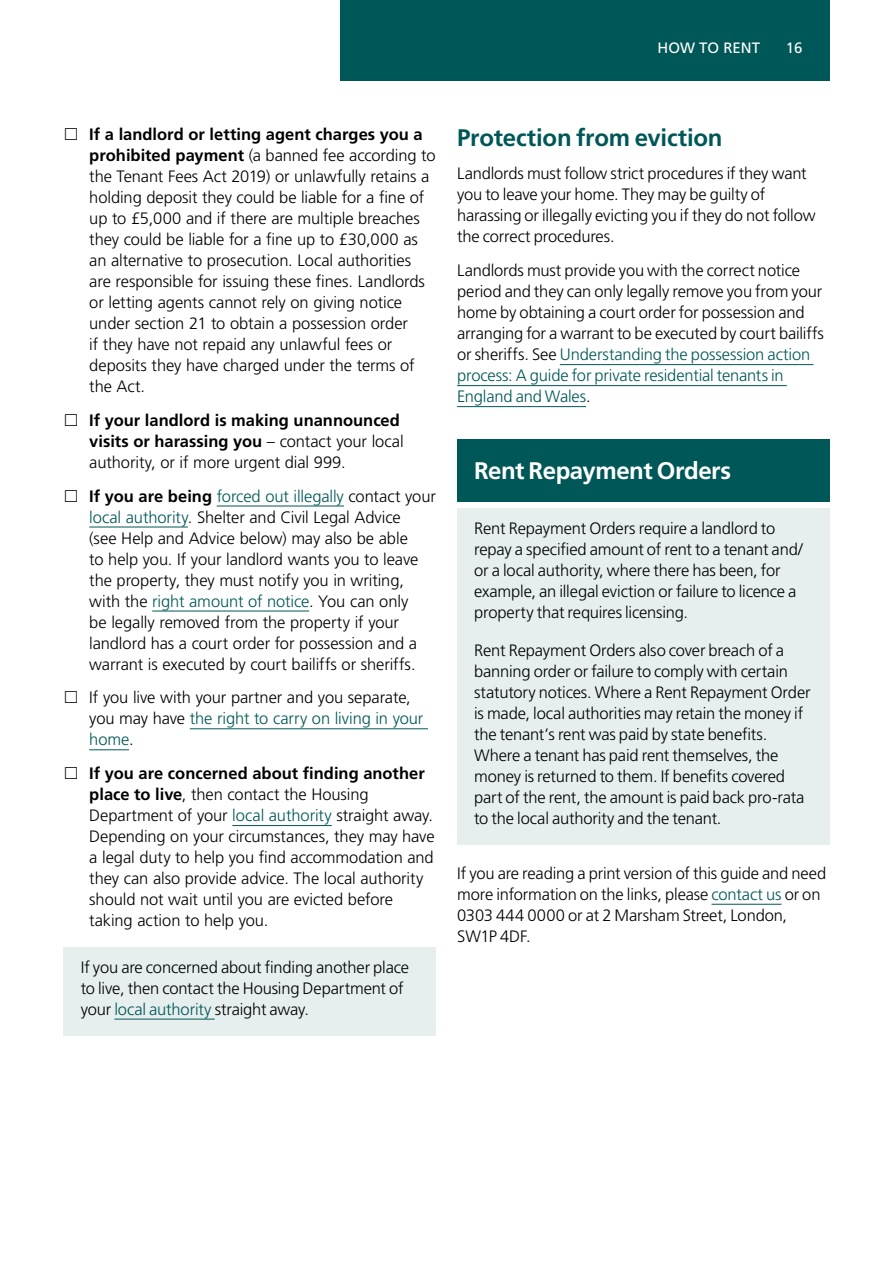
<style>
.page{position:relative;width:893px;height:1263px;background:#fff}
.page>*{position:absolute;margin:0;border:0;box-sizing:border-box;transform-origin:0 0}
.t1{font:700 24px "Frutiger LT Std";letter-spacing:-.005em;color:#005757}
.t2{font:700 24px "Frutiger LT Std";letter-spacing:-.015em;color:#fff}
.t3{font:300 16.5px/21px "Frutiger LT Std";letter-spacing:-.01em;color:#000}
.t4{font:700 16.5px/21px "Frutiger LT Std";color:#000}
.t5{font:15px "Frutiger LT Std";color:#fff}
.s1{font-weight:700}
.s2{font-weight:300}
.s3{color:#005757}
</style>
<div class="page">
<div style="left:340px;top:0;width:489px;height:81px;background:#005757"></div>
<hr style="left:217px;top:506px;width:127px;height:1px;background:#005757">
<hr style="left:89px;top:527px;width:99px;height:1px;background:#005757">
<hr style="left:152px;top:611px;width:157px;height:1px;background:#005757">
<hr style="left:190px;top:728px;width:238px;height:1px;background:#005757">
<hr style="left:89px;top:749px;width:40px;height:1px;background:#005757">
<hr style="left:232px;top:825px;width:100px;height:1px;background:#005757">
<div style="left:64px;top:947px;width:372px;height:89px;background:#e6eeee"></div>
<hr style="left:114px;top:1019px;width:101px;height:1px;background:#005757">
<hr style="left:560px;top:364px;width:253px;height:1px;background:#005757">
<hr style="left:457px;top:385px;width:330px;height:1px;background:#005757">
<hr style="left:457px;top:406px;width:129px;height:1px;background:#005757">
<div style="left:457px;top:440px;width:372px;height:62px;background:#005757"></div>
<div style="left:457px;top:509px;width:372px;height:130px;background:#e6eeee"></div>
<div style="left:457px;top:631px;width:372px;height:214px;background:#e6eeee"></div>
<hr style="left:711px;top:904px;width:70px;height:1px;background:#005757">
<p class="t5" style="left:658px;top:39px;width:104px">HOW TO RENT</p>
<p class="t5" style="left:786px;top:39px;width:18px">16</p>
<p class="t3" style="left:89px;top:124px;width:348px"><span class="s1">If a landlord or letting agent charges you a prohibited payment</span> (a banned fee according to the Tenant Fees Act 2019) or unlawfully retains a holding deposit they could be liable for a fine of up to £5,000 and if there are multiple breaches they could be liable for a fine up to £30,000 as an alternative to prosecution. Local authorities are responsible for issuing these fines. Landlords or letting agents cannot rely on giving notice under section 21 to obtain a possession order<br>if they have not repaid any unlawful fees or deposits they have charged under the terms of the Act.</p>
<p class="t4" style="left:89px;top:410px;width:316px">If your landlord is making unannounced visits or harassing you <span class="s2">– contact your local authority, or if more urgent dial 999.</span></p>
<p class="t3" style="left:89px;top:485px;width:348px"><span class="s1">If you are being</span> <span class="s3">forced out illegally</span> contact your <span class="s3">local authority</span>. Shelter and Civil Legal Advice<br>(see Help and Advice below) may also be able<br>to help you. If your landlord wants you to leave the property, they must notify you in writing, with the <span class="s3">right amount of notice</span>. You can only<br>be legally removed from the property if your landlord has a court order for possession and a warrant is executed by court bailiffs or sheriffs.</p>
<p class="t3" style="left:89px;top:687px;width:336px">If you live with your partner and you separate, you may have <span class="s3">the right to carry on living in your home</span>.</p>
<p class="t3" style="left:89px;top:763px;width:347px"><span class="s1">If you are concerned about finding another place to live</span>, then contact the Housing Department of your <span class="s3">local authority</span> straight away.<br>Depending on your circumstances, they may have a legal duty to help you find accommodation and they can also provide advice. The local authority should not wait until you are evicted before taking action to help you.</p>
<p class="t3" style="left:81px;top:957px;width:330px">If you are concerned about finding another place to live, then contact the Housing Department of your <span class="s3">local authority</span> straight away.</p>
<h1 class="t1" style="left:457px;top:123px;width:267px">Protection from eviction</h1>
<p class="t3" style="left:457px;top:163px;width:360px">Landlords must follow strict procedures if they want you to leave your home. They may be guilty of harassing or illegally evicting you if they do not follow the correct procedures.</p>
<p class="t3" style="left:457px;top:260px;width:368px">Landlords must provide you with the correct notice period and they can only legally remove you from your home by obtaining a court order for possession and arranging for a warrant to be executed by court bailiffs or sheriffs. See <span class="s3">Understanding the possession action process: A guide for private residential tenants in England and Wales</span>.</p>
<h1 class="t2" style="left:474px;top:456px;width:259px">Rent Repayment Orders</h1>
<p class="t3" style="left:474px;top:518px;width:330px">Rent Repayment Orders require a landlord to repay a specified amount of rent to a tenant and/ or a local authority, where there has been, for example, an illegal eviction or failure to licence a property that requires licensing.</p>
<p class="t3" style="left:474px;top:640px;width:338px">Rent Repayment Orders also cover breach of a banning order or failure to comply with certain statutory notices. Where a Rent Repayment Order is made, local authorities may retain the money if the tenant’s rent was paid by state benefits.<br>Where a tenant has paid rent themselves, the money is returned to them. If benefits covered part of the rent, the amount is paid back pro-rata to the local authority and the tenant.</p>
<p class="t3" style="left:457px;top:863px;width:371px">If you are reading a print version of this guide and need more information on the links, please <span class="s3">contact us</span> or on 0303 444 0000 or at 2 Marsham Street, London, SW1P 4DF.</p>
</div>
